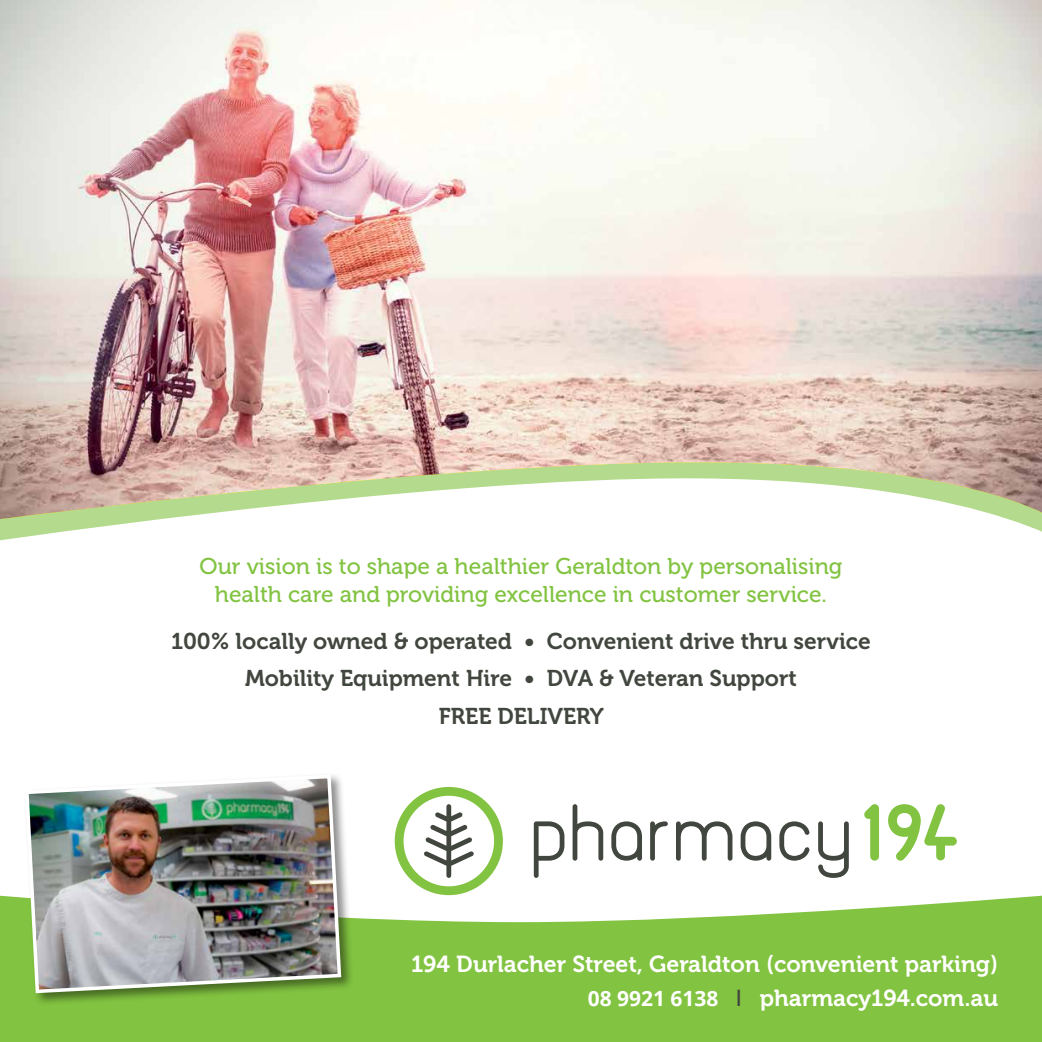
<style>
.page{position:relative;width:1042px;height:1042px;background:#fff}
.page>*{position:absolute;margin:0;border:0;box-sizing:border-box;transform-origin:0 0}
.t1{font:23.1px/33.6px "Museo 700";color:#fff;text-align:right}
.t2{font:22.75px/37.3px "Museo 700";color:#41463e;text-align:center}
.t3{font:22.75px/27.3px "Museo 500";color:#82c341;text-align:center}
.s1{font-family:"Open Sans";font-weight:700;font-size:21px}
.s2{font-family:"Museo Sans 500";color:#41463e}
</style>
<div class="page">
<svg style="left:0;top:521px;width:1042px;height:20px"></svg>
<svg style="left:864px;top:804px;width:15px;height:56px"></svg>
<svg style="left:888px;top:804px;width:69px;height:56px"></svg>
<svg style="left:534px;top:821px;width:30px;height:57px"></svg>
<svg style="left:572px;top:804px;width:31px;height:56px"></svg>
<svg style="left:611px;top:821px;width:31px;height:39px"></svg>
<svg style="left:740px;top:821px;width:31px;height:39px"></svg>
<svg style="left:779px;top:821px;width:31px;height:39px"></svg>
<svg style="left:650px;top:821px;width:18px;height:39px"></svg>
<svg style="left:676px;top:821px;width:56px;height:39px"></svg>
<svg style="left:818px;top:821px;width:31px;height:57px"></svg>
<svg style="left:395px;top:787px;width:108px;height:107px"></svg>
<img style="left:0;top:0;width:1042px;height:519px">
<svg style="left:0;top:894px;width:1042px;height:148px;background:#90ca57"></svg>
<div style="left:23px;top:772px;width:331px;height:234px;background:#000;opacity:.45"></div>
<img style="left:23px;top:773px;width:320px;height:222px">
<p class="t3" style="left:199px;top:553px;width:644px">Our vision is to shape a healthier Geraldton by personalising health care and providing excellence in customer service.</p>
<p class="t2" style="left:171px;top:623px;width:701px">100% locally owned &amp; operated • Convenient drive thru service<br>Mobility Equipment Hire • DVA &amp; Veteran Support<br>FREE DELIVERY</p>
<p class="t1" style="left:411px;top:947px;width:588px">194 Durlacher Street, Geraldton (convenient parking)<br><span class="s1">08 9921 6138</span> <span class="s2">I</span> pharmacy194.com.au</p>
</div>
